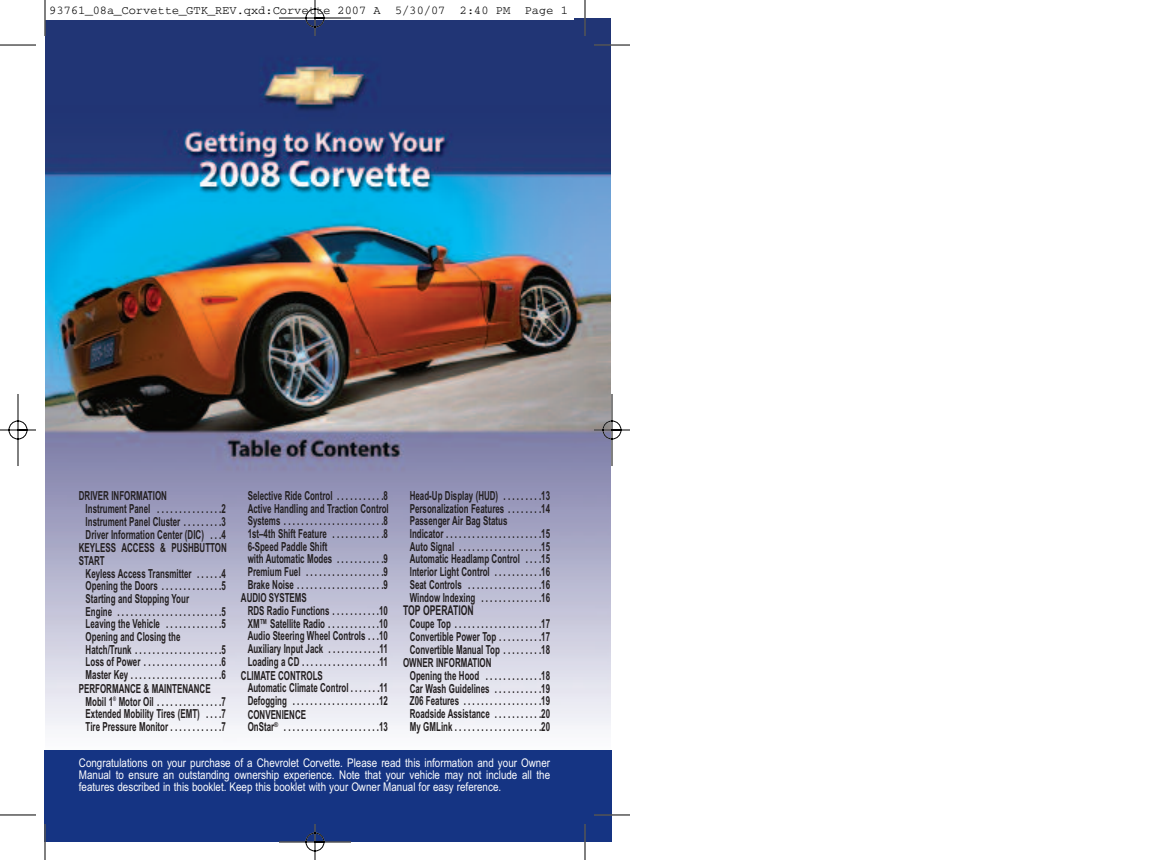
<style>
.page{position:relative;width:1170px;height:860px;background:#fff}
.page>*{position:absolute;margin:0;border:0;box-sizing:border-box;transform-origin:0 0}
.t1{font:700 13.5px "Arial Narrow";color:#231f20;scale:.78 1}
.t2{font:700 12.45px/12.8px "Arial Narrow";color:#231f20;scale:.78 1}
.t3{font:12px/12px "Arial Narrow";color:#fff;text-align:justify}
.t4{font:12px "Courier";color:#000}
</style>
<div class="page">
<img style="left:0;top:0;width:630px;height:860px">
<p class="t4" style="left:50px;top:6px;width:520px">93761_08a_Corvette_GTK_REV.qxd:Corvette 2007 A 5/30/07 2:40 PM Page 1</p>
<p class="t2" style="left:248px;top:489px;width:181px">Selective Ride Control . . . . . . . . . . .8</p>
<p class="t2" style="left:248px;top:502px;width:182px">Active Handling and Traction Control</p>
<p class="t2" style="left:248px;top:514px;width:181px">Systems .......................8</p>
<p class="t2" style="left:248px;top:527px;width:181px">1st–4th Shift Feature . . . . . . . . . . . .8</p>
<p class="t2" style="left:248px;top:540px;width:104px">6-Speed Paddle Shift</p>
<p class="t2" style="left:248px;top:552px;width:181px">with Automatic Modes . . . . . . . . . . .9</p>
<p class="t2" style="left:248px;top:565px;width:181px">PremiumFuel ..................9</p>
<p class="t2" style="left:248px;top:578px;width:181px">BrakeNoise....................9</p>
<p class="t2" style="left:241px;top:591px;width:86px">AUDIO SYSTEMS</p>
<p class="t2" style="left:248px;top:604px;width:181px">RDS Radio Functions . . . . . . . . . . .10</p>
<p class="t2" style="left:248px;top:617px;width:181px">XM™ Satellite Radio . . . . . . . . . . . .10</p>
<p class="t2" style="left:248px;top:629px;width:181px">Audio Steering Wheel Controls . . .10</p>
<p class="t2" style="left:248px;top:642px;width:181px">Auxiliary Input Jack . . . . . . . . . . . .11</p>
<p class="t2" style="left:248px;top:655px;width:181px">LoadingaCD..................11</p>
<p class="t2" style="left:241px;top:668px;width:107px">CLIMATE CONTROLS</p>
<p class="t2" style="left:248px;top:681px;width:181px">Automatic Climate Control . . . . . . .11</p>
<p class="t2" style="left:248px;top:694px;width:181px">Defogging ....................12</p>
<p class="t2" style="left:248px;top:708px;width:76px">CONVENIENCE</p>
<p class="t2" style="left:248px;top:720px;width:181px">OnStar<sup>®</sup> ......................13</p>
<p class="t2" style="left:410px;top:489px;width:181px">Head-Up Display (HUD) . . . . . . . . .13<br>Personalization Features . . . . . . . .14<br>Passenger Air Bag Status Indicator......................15<br>AutoSignal ...................15<br>Automatic Headlamp Control . . . .15<br>Interior Light Control . . . . . . . . . . .16<br>SeatControls .................16<br>WindowIndexing ..............16</p>
<p class="t1" style="left:403px;top:602px;width:92px">TOP OPERATION</p>
<p class="t2" style="left:410px;top:617px;width:181px">CoupeTop ....................17</p>
<p class="t2" style="left:410px;top:630px;width:181px">Convertible Power Top . . . . . . . . . .17</p>
<p class="t2" style="left:410px;top:642px;width:181px">Convertible Manual Top . . . . . . . . .18</p>
<p class="t2" style="left:403px;top:656px;width:115px">OWNER INFORMATION</p>
<p class="t2" style="left:410px;top:669px;width:181px">OpeningtheHood .............18</p>
<p class="t2" style="left:410px;top:682px;width:181px">Car Wash Guidelines . . . . . . . . . . .19</p>
<p class="t2" style="left:410px;top:694px;width:181px">Z06Features ..................19</p>
<p class="t2" style="left:410px;top:707px;width:181px">Roadside Assistance . . . . . . . . . . .20</p>
<p class="t2" style="left:410px;top:720px;width:181px">MyGMLink....................20</p>
<p class="t3" style="left:79px;top:756px;width:473px">Congratulations on your purchase of a Chevrolet Corvette. Please read this information and your Owner Manual to ensure an outstanding ownership experience. Note that your vehicle may not include all the features described in this booklet. Keep this booklet with your Owner Manual for easy reference.</p>
<p class="t2" style="left:79px;top:490px;width:114px">DRIVER INFORMATION</p>
<p class="t2" style="left:86px;top:502px;width:181px">InstrumentPanel ...............2</p>
<p class="t2" style="left:86px;top:515px;width:181px">Instrument Panel Cluster . . . . . . . . .3</p>
<p class="t2" style="left:86px;top:528px;width:181px">Driver Information Center (DIC) . . .4</p>
<p class="t2" style="left:79px;top:541px;width:191px">KEYLESS ACCESS &amp; PUSHBUTTON</p>
<p class="t2" style="left:79px;top:554px;width:35px">START</p>
<p class="t2" style="left:86px;top:567px;width:181px">Keyless Access Transmitter . . . . . .4</p>
<p class="t2" style="left:86px;top:579px;width:181px">OpeningtheDoors ..............5</p>
<p class="t2" style="left:86px;top:592px;width:134px">Starting and Stopping Your</p>
<p class="t2" style="left:86px;top:605px;width:181px">Engine ........................5</p>
<p class="t2" style="left:86px;top:617px;width:181px">Leaving the Vehicle . . . . . . . . . . . . .5</p>
<p class="t2" style="left:86px;top:630px;width:123px">Opening and Closing the</p>
<p class="t2" style="left:86px;top:643px;width:181px">Hatch/Trunk ....................5</p>
<p class="t2" style="left:86px;top:655px;width:181px">LossofPower ..................6</p>
<p class="t2" style="left:86px;top:668px;width:181px">MasterKey.....................6</p>
<p class="t2" style="left:79px;top:682px;width:170px">PERFORMANCE &amp; MAINTENANCE</p>
<p class="t2" style="left:86px;top:694px;width:181px">Mobil1<sup>®</sup> MotorOil ...............7</p>
<p class="t2" style="left:86px;top:707px;width:181px">Extended Mobility Tires (EMT) . . . .7</p>
<p class="t2" style="left:86px;top:720px;width:181px">Tire Pressure Monitor . . . . . . . . . . . .7</p>
</div>
